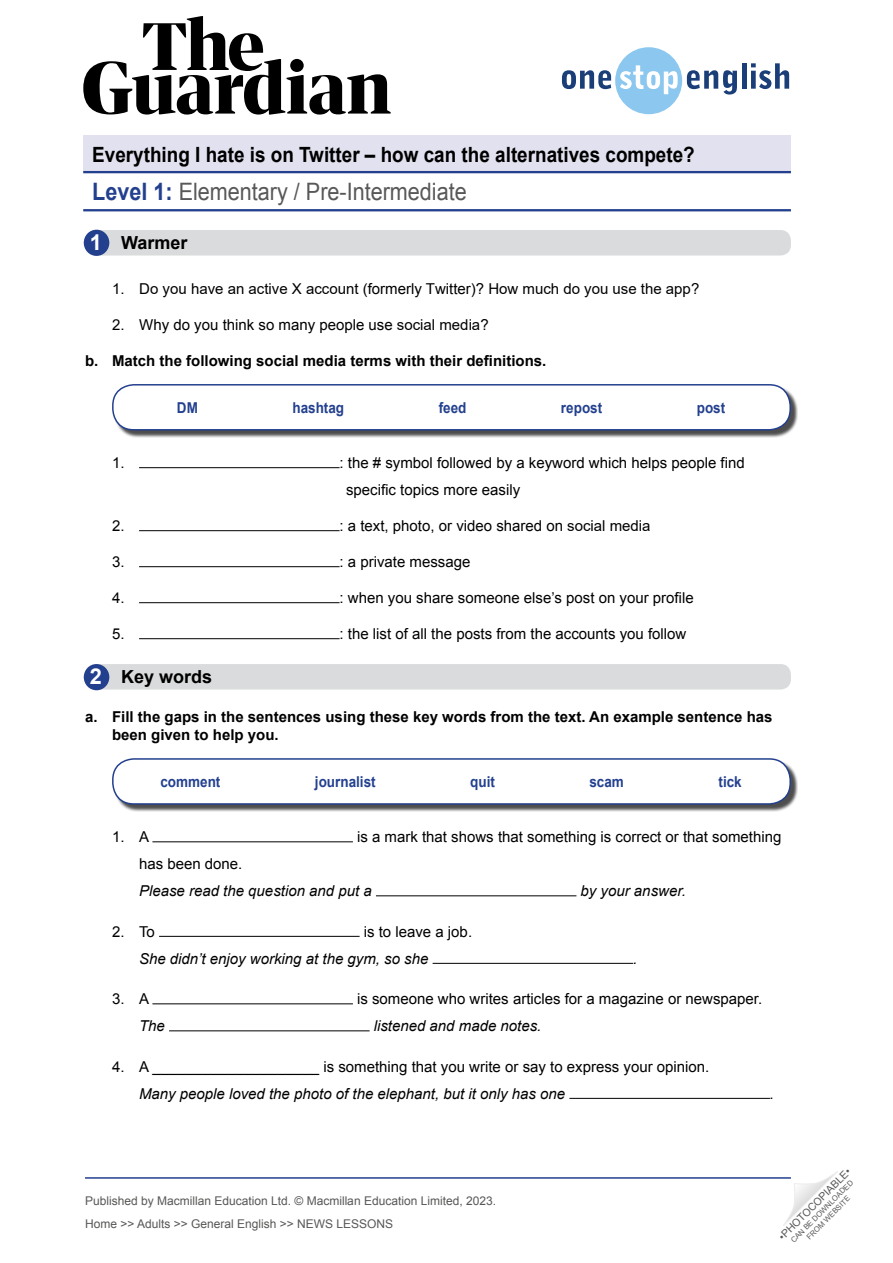
<style>
.page{position:relative;width:893px;height:1263px;background:#fff}
.page>*{position:absolute;margin:0;border:0;box-sizing:border-box;transform-origin:0 0}
.t1{font:24px "Arial";color:#58585a;scale:.9 1}
.WS__Exercise_title{font:700 21.9px "Arial";color:#fff}
.t2{font:700 21px "Arial";color:#000;scale:.9 1}
.WS__Exercise_title-2{font:700 18px "Arial";color:#000}
.WS__Body_text_number{font:15px/27px "Arial";color:#000}
.WS__Body_-_rubric_al{font:700 15px/18px "Arial";color:#000}
.t3{font:italic 15px/27px "Arial";color:#000}
.WS__Body_text_number-2{font:15px "Arial";color:#000}
.TN__Body_text{font:700 15px "Arial";color:#23408f;scale:.9 1}
.t4{font:12px/23px "Arial";color:#575756}
.t5{font:10.5px "Arial";color:#575756}
.t6{font:7.5px/9px "Arial";color:#575756;text-align:center}
.s1{font-weight:700;color:#23408f}
.s2{font-style:inherit}
.s3{font-style:normal}
.s4{font-style:italic}
</style>
<div class="page">
<svg style="left:783px;top:1171px;width:55px;height:55px"></svg>
<svg style="left:83px;top:16px;width:308px;height:99px"></svg>
<svg style="left:562px;top:47px;width:175px;height:67px"></svg>
<hr style="left:742px;top:63px;width:4px;height:26px;background:#1a3e78">
<svg style="left:751px;top:63px;width:38px;height:26px"></svg>
<hr style="left:85px;top:1177px;width:706px;height:2px;background:#23408f">
<div style="left:83px;top:136px;width:708px;height:37px;background:#e1e1ef"></div>
<hr style="left:83px;top:171px;width:708px;height:2px;background:#23408f">
<hr style="left:83px;top:209px;width:708px;height:2px;background:#23408f">
<div style="left:85px;top:230px;width:706px;height:26px;background:#dadbdc;border-radius:10px"></div>
<div style="left:84px;top:230px;width:25px;height:26px;background:#23408f;border-radius:50%"></div>
<div style="left:85px;top:664px;width:706px;height:25px;background:#dadbdc;border-radius:10px"></div>
<div style="left:84px;top:664px;width:25px;height:26px;background:#23408f;border-radius:50%"></div>
<div style="left:114px;top:386px;width:684px;height:52px;background:#000;opacity:.7"></div>
<div style="left:113px;top:385px;width:677px;height:45px;background:#fff;border-radius:21px"></div>
<div style="left:112px;top:384px;width:679px;height:47px;border:2px solid #23408f;border-radius:21px"></div>
<hr style="left:139px;top:467px;width:201px;height:1px;background:#000">
<hr style="left:139px;top:530px;width:201px;height:1px;background:#000">
<hr style="left:139px;top:566px;width:201px;height:1px;background:#000">
<hr style="left:139px;top:602px;width:201px;height:1px;background:#000">
<hr style="left:139px;top:638px;width:201px;height:1px;background:#000">
<div style="left:114px;top:760px;width:684px;height:52px;background:#000;opacity:.7"></div>
<div style="left:113px;top:759px;width:677px;height:45px;background:#fff;border-radius:21px"></div>
<div style="left:112px;top:758px;width:679px;height:47px;border:2px solid #23408f;border-radius:21px"></div>
<hr style="left:152px;top:841px;width:201px;height:1px;background:#000">
<hr style="left:376px;top:895px;width:200px;height:1px;background:#000">
<hr style="left:159px;top:936px;width:201px;height:1px;background:#000">
<hr style="left:433px;top:963px;width:200px;height:1px;background:#000">
<hr style="left:152px;top:1003px;width:201px;height:1px;background:#000">
<hr style="left:169px;top:1030px;width:201px;height:1px;background:#000">
<hr style="left:569px;top:1098px;width:201px;height:1px;background:#000">
<h3 class="t2" style="left:92px;top:141px;width:671px">Everything I hate is on Twitter – how can the alternatives compete?</h3>
<h1 class="t1" style="left:92px;top:176px;width:418px"><span class="s1">Level 1:</span> Elementary / Pre-Intermediate</h1>
<p class="WS__Exercise_title" style="left:90px;top:228px;width:14px">1</p>
<p class="WS__Exercise_title-2" style="left:121px;top:231px;width:68px">Warmer</p>
<p class="WS__Body_text_number-2" style="left:112px;top:278px;width:588px">1. Do you have an active X account <span class="s2">(formerly Twitter)?</span> How much do you use the app?</p>
<p class="WS__Body_text_number" style="left:112px;top:311px;width:378px"><span class="s2">2.</span> Why do you think so many people use <span class="s2">social media</span>?</p>
<p class="WS__Body_-_rubric_al" style="left:85px;top:352px;width:463px">b. Match the following social media terms with their definitions.</p>
<p class="TN__Body_text" style="left:177px;top:398px;width:25px">DM</p>
<p class="TN__Body_text" style="left:292px;top:398px;width:59px">hashtag</p>
<p class="TN__Body_text" style="left:439px;top:398px;width:32px">feed</p>
<p class="TN__Body_text" style="left:561px;top:398px;width:47px">repost</p>
<p class="TN__Body_text" style="left:697px;top:398px;width:33px">post</p>
<p class="WS__Body_text_number" style="left:112px;top:449px;width:14px">1.</p>
<p class="WS__Body_text_number" style="left:112px;top:512px;width:14px">2.</p>
<p class="WS__Body_text_number" style="left:112px;top:548px;width:14px">3.</p>
<p class="WS__Body_text_number" style="left:112px;top:584px;width:14px">4.</p>
<p class="WS__Body_text_number" style="left:112px;top:620px;width:14px">5.</p>
<p class="WS__Body_text_number" style="left:340px;top:449px;width:407px">: the # symbol followed by a keyword which helps people find</p>
<p class="WS__Body_text_number" style="left:346px;top:476px;width:176px">specific topics more easily</p>
<p class="WS__Body_text_number" style="left:340px;top:512px;width:312px">: a text, photo, or video shared on <span class="s2">social media</span></p>
<p class="WS__Body_text_number" style="left:340px;top:548px;width:132px">: a private message</p>
<p class="WS__Body_text_number" style="left:340px;top:584px;width:356px">: when you share someone else’s post on your profile</p>
<p class="WS__Body_text_number" style="left:340px;top:620px;width:348px">: the list of all the posts from the accounts you follow</p>
<p class="WS__Exercise_title" style="left:90px;top:662px;width:14px">2</p>
<p class="WS__Exercise_title-2" style="left:121px;top:665px;width:93px">Key words</p>
<p class="WS__Body_-_rubric_al" style="left:112px;top:708px;width:662px;text-indent:-27px">a. Fill the gaps in the sentences using these key words from the text. An example sentence has been given to help you.</p>
<p class="TN__Body_text" style="left:160px;top:772px;width:68px">comment</p>
<p class="TN__Body_text" style="left:315px;top:772px;width:69px">journalist</p>
<p class="TN__Body_text" style="left:470px;top:772px;width:29px">quit</p>
<p class="TN__Body_text" style="left:589px;top:772px;width:40px">scam</p>
<p class="TN__Body_text" style="left:718px;top:772px;width:27px">tick</p>
<p class="WS__Body_text_number" style="left:112px;top:823px;width:39px">1. A</p>
<p class="WS__Body_text_number" style="left:357px;top:823px;width:426px">is a mark that shows that something is correct or that something</p>
<p class="t3" style="left:139px;top:851px;width:234px"><span class="s3">has been done.<br></span>Please read the question and put a</p>
<p class="t3" style="left:581px;top:878px;width:107px">by your answer.</p>
<p class="WS__Body_text_number" style="left:112px;top:918px;width:44px">2. To</p>
<p class="t3" style="left:139px;top:918px;width:335px;text-indent:225px"><span class="s3">is to leave a job.<br></span>She didn’t enjoy working at the gym, so she</p>
<p class="t3" style="left:633px;top:945px;width:6px">.</p>
<p class="WS__Body_text_number" style="left:112px;top:985px;width:39px">3. A</p>
<p class="WS__Body_text_number" style="left:357px;top:985px;width:407px">is someone who writes articles for a magazine or newspaper.</p>
<p class="t3" style="left:139px;top:1013px;width:27px">The</p>
<p class="t3" style="left:374px;top:1013px;width:169px">listened and made notes.</p>
<p class="WS__Body_text_number" style="left:139px;top:1053px;width:572px;text-indent:-27px">4. A ____________________ is something that you write or say to express your opinion.<br><span class="s4">Many people loved the photo of the elephant, but it only has one</span></p>
<p class="t3" style="left:770px;top:1080px;width:6px">.</p>
<p class="t4" style="left:85px;top:1189px;width:413px">Published by Macmillan Education Ltd. © Macmillan Education Limited, 2023.<br>Home &gt;&gt; Adults &gt;&gt; General English &gt;&gt; NEWS LESSONS</p>
<p class="t5" style="left:776px;top:1233px;width:99px;rotate:-45deg">•PHOTOCOPIABLE•</p>
<p class="t6" style="left:789px;top:1238px;width:86px;rotate:-45deg">CAN BE DOWNLOADED<br>FROM WEBSITE</p>
</div>
